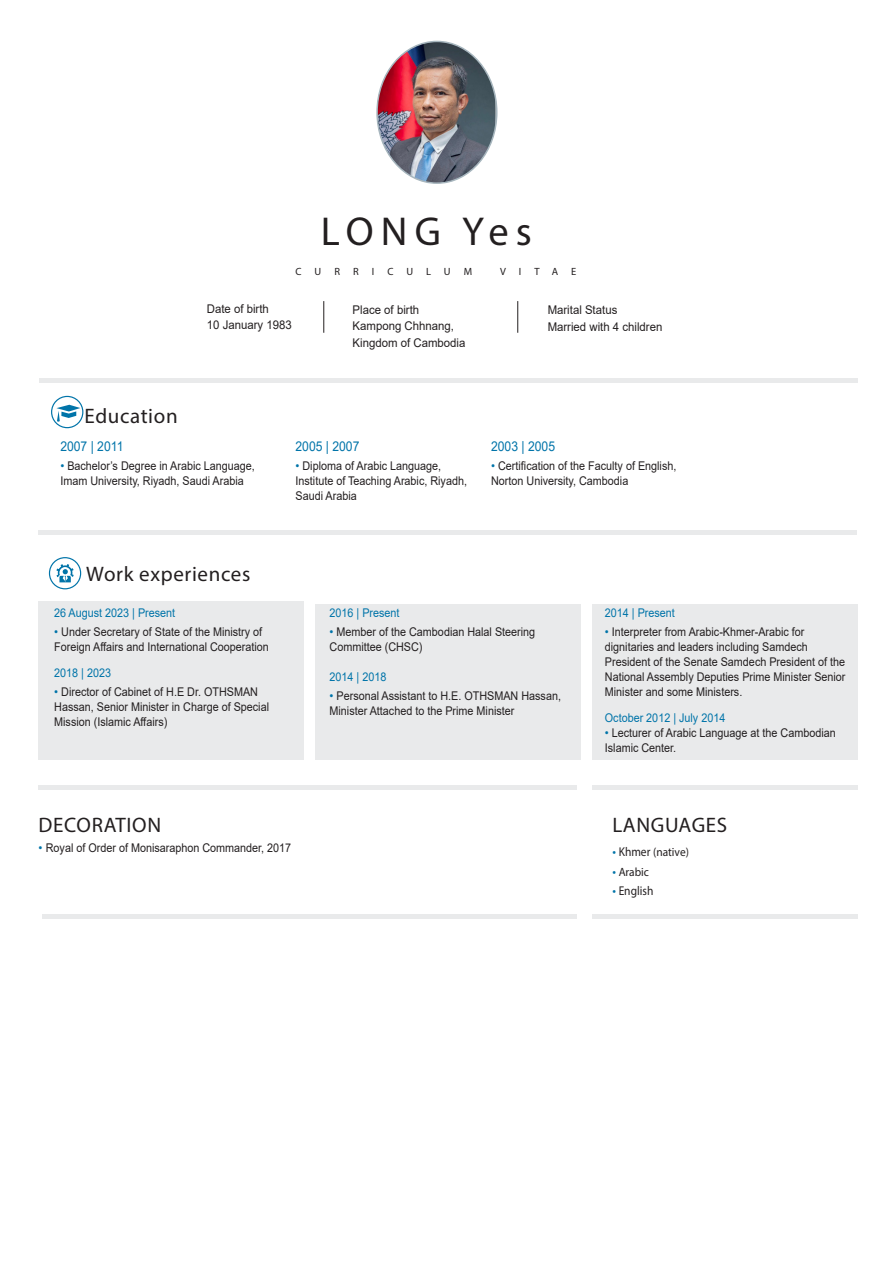
<style>
.page{position:relative;width:893px;height:1263px;background:#fff}
.page>*{position:absolute;margin:0;border:0;box-sizing:border-box;transform-origin:0 0}
.t1{font:40.5px "Myriad Pro";letter-spacing:.18em;color:#231f20}
.Text_light_8pt{font:21px "Myriad Pro";letter-spacing:.03em;color:#231f20}
.Text_light_8pt-2{font:13.5px "Arial";color:#0074a9;scale:.9 1}
.Text_light_8pt-3{font:12.75px "Myriad Pro";color:#231f20;scale:.9 1}
.Text_light_8pt-4{font:12px/15px "Arial";color:#231f20;scale:.9 1}
.Headline_20pt{font:12px/16.5px "Arial";color:#231f20;scale:.95 1}
.Text_bold_8pt{font:12px "Arial";color:#0074a9;scale:.9 1}
.Text_bold_8pt-2{font:12px/15px "Arial";color:#231f20;scale:.9 1}
.Text_light_8pt-5{font:12px "Myriad Pro";color:#231f20;scale:.95 1}
.Text_light_8pt-6{font:12px "Arial";color:#0074a9;scale:.9 1}
.Text_bold_8pt-3{font:10.5px "Myriad Pro";letter-spacing:1.24em;color:#231f20}
.s1{color:#0074a9}
.s2{font-size:13.5px;color:#0074a9}
.s3{font-size:12.75px}
</style>
<div class="page">
<div style="left:38px;top:601px;width:266px;height:159px;background:#e9eaeb"></div>
<div style="left:315px;top:605px;width:265px;height:155px;background:#e9eaeb"></div>
<div style="left:592px;top:605px;width:265px;height:155px;background:#e9eaeb"></div>
<hr style="left:39px;top:379px;width:818px;height:4px;background:#e9eaeb">
<div style="left:39px;top:785px;width:265px;height:5px;background:#e9eaeb"></div>
<hr style="left:42px;top:915px;width:271px;height:4px;background:#e9eaeb">
<div style="left:279px;top:785px;width:298px;height:5px;background:#e9eaeb"></div>
<hr style="left:289px;top:915px;width:288px;height:4px;background:#e9eaeb">
<div style="left:592px;top:785px;width:265px;height:5px;background:#e9eaeb"></div>
<hr style="left:592px;top:915px;width:265px;height:4px;background:#e9eaeb">
<hr style="left:39px;top:531px;width:818px;height:4px;background:#e9eaeb">
<hr style="left:323px;top:301px;width:1px;height:32px;background:#231f20">
<hr style="left:517px;top:301px;width:1px;height:32px;background:#231f20">
<svg style="left:56px;top:564px;width:18px;height:18px"></svg>
<div style="left:49px;top:557px;width:32px;height:32px;border:1px solid #0074a9;border-radius:50%"></div>
<svg style="left:56px;top:405px;width:24px;height:17px"></svg>
<div style="left:51px;top:396px;width:32px;height:32px;border:1px solid #0074a9;border-radius:50%"></div>
<img style="left:377px;top:41px;width:119px;height:142px">
<p class="t1" style="left:321px;top:206px;width:213px">LONG Yes</p>
<p class="Text_bold_8pt-3" style="left:296px;top:265px;width:178px">CURRICULUM</p>
<p class="Text_bold_8pt-3" style="left:500px;top:265px;width:78px">VITAE</p>
<p class="Text_light_8pt" style="left:84px;top:402px;width:95px">Education</p>
<p class="Headline_20pt" style="left:207px;top:300px;width:91px">Date of birth<br>10 January 1983</p>
<p class="Headline_20pt" style="left:353px;top:301px;width:120px">Place of birth<br>Kampong Chhnang,<br>Kingdom of Cambodia</p>
<p class="Headline_20pt" style="left:548px;top:302px;width:122px">Marital Status<br>Married with 4 children</p>
<p class="Text_light_8pt-2" style="left:60px;top:437px;width:72px">2007 | 2011</p>
<p class="Text_light_8pt-4" style="left:60px;top:458px;width:218px"><span class="s1">•</span> Bachelor’s Degree in Arabic Language,<br>Imam University, Riyadh, Saudi Arabia</p>
<p class="Text_light_8pt" style="left:86px;top:561px;width:166px">Work experiences</p>
<p class="Text_bold_8pt" style="left:54px;top:604px;width:136px">26 August 2023 | Present</p>
<p class="Text_light_8pt-4" style="left:54px;top:624px;width:240px"><span class="s1">•</span> Under Secretary of State of the Ministry of<br>Foreign Affairs and International Cooperation</p>
<p class="Text_bold_8pt" style="left:54px;top:664px;width:65px">2018 | 2023</p>
<p class="Text_light_8pt-4" style="left:54px;top:684px;width:240px"><span class="s1">•</span> Director of Cabinet of H.E Dr. OTHSMAN<br>Hassan, Senior Minister in Charge of Special<br>Mission (Islamic Affairs)</p>
<p class="Text_light_8pt-2" style="left:296px;top:437px;width:73px">2005 | 2007</p>
<p class="Text_light_8pt-4" style="left:296px;top:458px;width:192px"><span class="s1">•</span> Diploma of Arabic Language,<br>Institute of Teaching Arabic, Riyadh,<br>Saudi Arabia</p>
<p class="Text_light_8pt-2" style="left:491px;top:437px;width:73px">2003 | 2005</p>
<p class="Text_light_8pt-4" style="left:491px;top:458px;width:207px"><span class="s1">•</span> Certification of the Faculty of English,<br>Norton University, Cambodia</p>
<p class="Text_bold_8pt" style="left:330px;top:604px;width:79px">2016 | Present</p>
<p class="Text_light_8pt-4" style="left:330px;top:624px;width:230px"><span class="s1">•</span> Member of the Cambodian Halal Steering<br>Committee (CHSC)</p>
<p class="Text_light_8pt-6" style="left:330px;top:668px;width:65px">2014 | 2018</p>
<p class="Text_light_8pt-4" style="left:330px;top:688px;width:259px"><span class="s1">•</span> Personal Assistant to H.E. OTHSMAN Hassan,<br>Minister Attached to the Prime Minister</p>
<p class="Text_bold_8pt" style="left:605px;top:604px;width:79px">2014 | Present</p>
<p class="Text_light_8pt-4" style="left:605px;top:624px;width:269px"><span class="s1">•</span> Interpreter from Arabic-Khmer-Arabic for dignitaries and leaders including Samdech President of the Senate Samdech President of the National Assembly Deputies Prime Minister Senior Minister and some Ministers.</p>
<p class="Text_bold_8pt" style="left:605px;top:709px;width:135px">October 2012 | July 2014</p>
<p class="Text_bold_8pt-2" style="left:605px;top:725px;width:258px"><span class="s1">•</span> Lecturer of Arabic Language at the Cambodian<br>Islamic Center.</p>
<p class="Text_light_8pt" style="left:39px;top:812px;width:124px">DECORATION</p>
<p class="Text_light_8pt-4" style="left:39px;top:840px;width:282px"><span class="s1">•</span> Royal of Order of Monisaraphon Commander, 2017</p>
<p class="Text_light_8pt" style="left:612px;top:812px;width:116px">LANGUAGES</p>
<p class="Text_light_8pt-5" style="left:612px;top:845px;width:82px"><span class="s2">•</span> <span class="s3">Khmer</span> (native)</p>
<p class="Text_light_8pt-5" style="left:612px;top:864px;width:40px"><span class="s2">•</span> Arabic</p>
<p class="Text_light_8pt-3" style="left:612px;top:883px;width:47px"><span class="s2">•</span> English</p>
</div>
